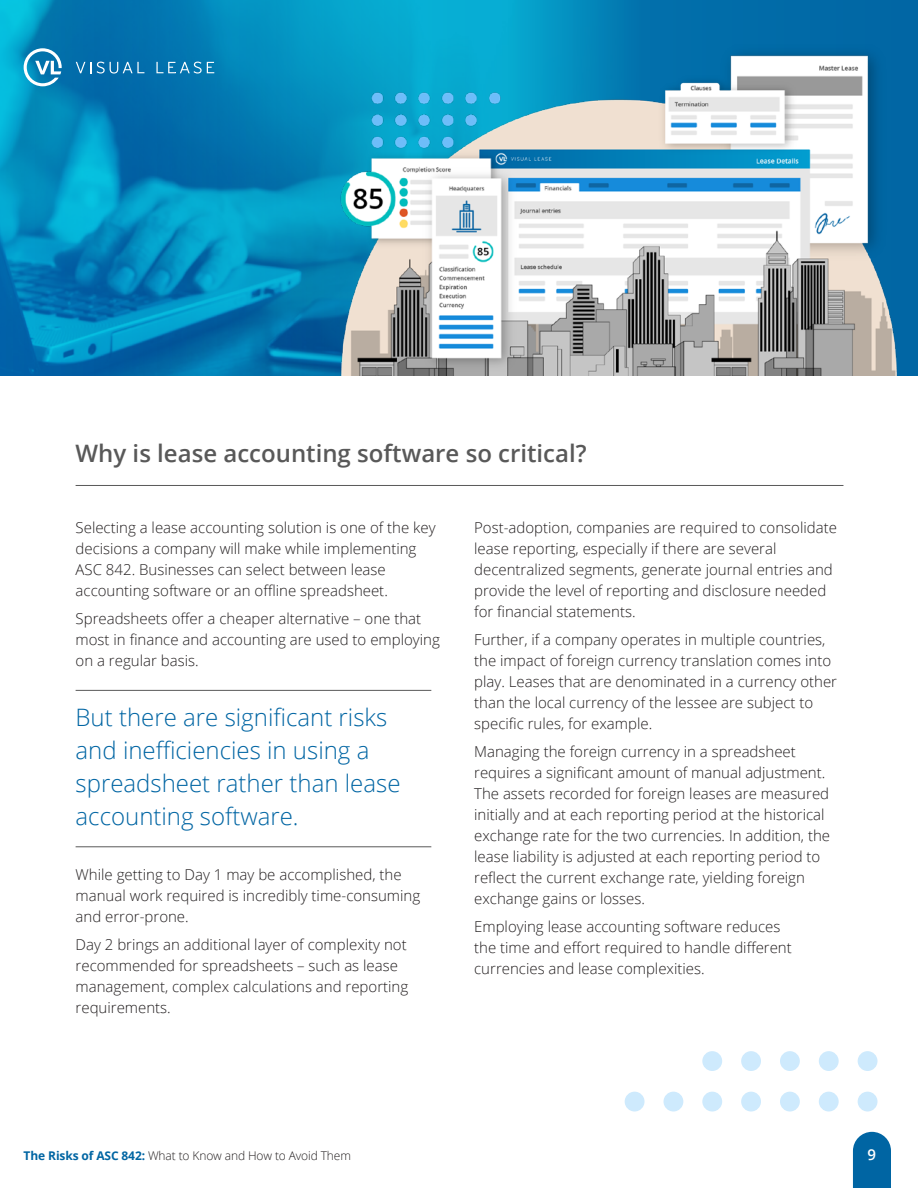
<style>
.page{position:relative;width:918px;height:1188px;background:#fff}
.page>*{position:absolute;margin:0;border:0;box-sizing:border-box;transform-origin:0 0}
.t1{font:300 24px/33px "Open Sans";color:#0065a3}
.t2{font:600 24px "Open Sans";color:#595959}
.t3{font:300 15px/21px "Open Sans";color:#231f20}
.t4{font:600 15px "Open Sans";color:#fff}
.t5{font:300 12px "Open Sans";letter-spacing:-.01em;color:#231f20}
.s1{font-weight:700;color:#0065a3}
</style>
<div class="page">
<svg style="left:853px;top:1132px;width:38px;height:56px;background:#126fa9"></svg>
<hr style="left:76px;top:690px;width:355px;height:1px;background:#595959">
<hr style="left:76px;top:846px;width:355px;height:1px;background:#595959">
<hr style="left:76px;top:485px;width:767px;height:1px;background:#595959">
<img style="left:0;top:0;width:808px;height:375px">
<svg style="left:76px;top:62px;width:15px;height:11px"></svg>
<svg style="left:97px;top:62px;width:47px;height:12px"></svg>
<svg style="left:156px;top:62px;width:58px;height:12px"></svg>
<svg style="left:24px;top:48px;width:38px;height:38px"></svg>
<img style="left:312px;top:45px;width:606px;height:330px">
<div style="left:625px;top:1092px;width:20px;height:20px;background:#ceeafd;border-radius:50%"></div>
<div style="left:664px;top:1092px;width:19px;height:20px;background:#ceeafd;border-radius:50%"></div>
<div style="left:702px;top:1092px;width:20px;height:20px;background:#ceeafd;border-radius:50%"></div>
<div style="left:741px;top:1092px;width:20px;height:20px;background:#ceeafd;border-radius:50%"></div>
<div style="left:780px;top:1092px;width:20px;height:20px;background:#ceeafd;border-radius:50%"></div>
<div style="left:819px;top:1092px;width:20px;height:20px;background:#ceeafd;border-radius:50%"></div>
<div style="left:858px;top:1092px;width:19px;height:20px;background:#ceeafd;border-radius:50%"></div>
<div style="left:702px;top:1051px;width:20px;height:20px;background:#ceeafd;border-radius:50%"></div>
<div style="left:741px;top:1051px;width:20px;height:20px;background:#ceeafd;border-radius:50%"></div>
<div style="left:780px;top:1051px;width:20px;height:20px;background:#ceeafd;border-radius:50%"></div>
<div style="left:819px;top:1051px;width:20px;height:20px;background:#ceeafd;border-radius:50%"></div>
<div style="left:858px;top:1051px;width:19px;height:20px;background:#ceeafd;border-radius:50%"></div>
<p class="t2" style="left:76px;top:437px;width:513px">Why is lease accounting software so critical?</p>
<p class="t3" style="left:76px;top:517px;width:362px">Selecting a lease accounting solution is one of the key decisions a company will make while implementing ASC 842. Businesses can select between lease accounting software or an offline spreadsheet.</p>
<p class="t3" style="left:76px;top:608px;width:366px">Spreadsheets offer a cheaper alternative – one that most in finance and accounting are used to employing on a regular basis.</p>
<p class="t1" style="left:76px;top:700px;width:326px">But there are significant risks and inefficiencies in using a spreadsheet rather than lease accounting software.</p>
<p class="t3" style="left:76px;top:863px;width:346px">While getting to Day 1 may be accomplished, the manual work required is incredibly time-consuming and error-prone.</p>
<p class="t3" style="left:76px;top:933px;width:334px">Day 2 brings an additional layer of complexity not recommended for spreadsheets – such as lease management, complex calculations and reporting requirements.</p>
<p class="t3" style="left:474px;top:517px;width:364px">Post-adoption, companies are required to consolidate lease reporting, especially if there are several decentralized segments, generate journal entries and provide the level of reporting and disclosure needed for financial statements.</p>
<p class="t3" style="left:474px;top:629px;width:364px">Further, if a company operates in multiple countries, the impact of foreign currency translation comes into play. Leases that are denominated in a currency other than the local currency of the lessee are subject to specific rules, for example.</p>
<p class="t3" style="left:474px;top:740px;width:357px">Managing the foreign currency in a spreadsheet requires a significant amount of manual adjustment.<br>The assets recorded for foreign leases are measured initially and at each reporting period at the historical exchange rate for the two currencies. In addition, the lease liability is adjusted at each reporting period to reflect the current exchange rate, yielding foreign exchange gains or losses.</p>
<p class="t3" style="left:474px;top:915px;width:319px">Employing lease accounting software reduces the time and effort required to handle different currencies and lease complexities.</p>
<p class="t5" style="left:24px;top:1147px;width:329px"><span class="s1">The Risks of ASC 842:</span> What to Know and How to Avoid Them</p>
<p class="t4" style="left:867px;top:1144px;width:10px">9</p>
</div>
